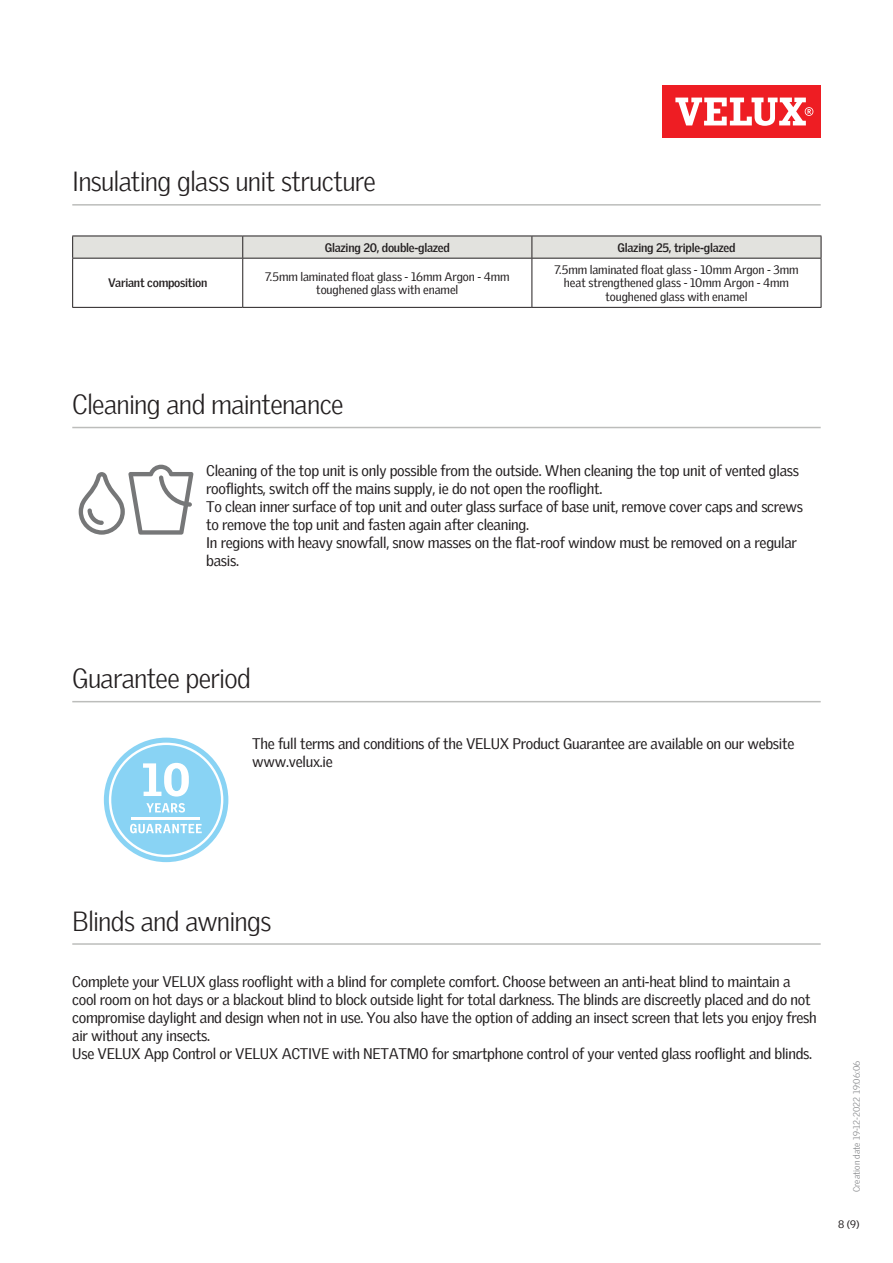
<style>
.page{position:relative;width:893px;height:1263px;background:#fff}
.page>*{position:absolute;margin:0;border:0;box-sizing:border-box;transform-origin:0 0}
.Headline_With_Line_B{font:300 27px "Velux Gothic";letter-spacing:-.03em;color:#231f20}
.Body_Regular{font:15px/18px "Velux Gothic";letter-spacing:-.02em;color:#231f20}
.TableText{font:12px/13.5px "Velux Gothic";letter-spacing:-.005em;color:#231f20;text-align:center}
.TableHeader{font:700 12px "Velux Gothic";letter-spacing:-.02em;color:#231f20}
.TableHeader_TableTex{font:700 12px "Velux Gothic";letter-spacing:-.02em;color:#231f20}
.t1{font:10.5px "Velux Gothic";color:#231f20}
.t2{font:300 9px "Velux Gothic";color:#7c7e81}
</style>
<div class="page">
<div style="left:662px;top:85px;width:159px;height:53px;background:#ee1d23"></div>
<svg style="left:675px;top:98px;width:138px;height:28px"></svg>
<hr style="left:72px;top:427px;width:749px;height:1px;background:#bcbdbb">
<svg style="left:79px;top:465px;width:114px;height:70px"></svg>
<hr style="left:72px;top:701px;width:749px;height:1px;background:#bcbdbb">
<hr style="left:72px;top:943px;width:749px;height:2px;background:#bcbdbb">
<hr style="left:72px;top:204px;width:749px;height:2px;background:#bcbdbb">
<svg style="left:72px;top:236px;width:750px;height:22px;background:#d9d9d5"></svg>
<hr style="left:72px;top:258px;width:171px;height:1px;background:#231f20">
<hr style="left:72px;top:259px;width:1px;height:48px;background:#231f20">
<hr style="left:72px;top:307px;width:171px;height:1px;background:#231f20">
<hr style="left:243px;top:258px;width:289px;height:1px;background:#231f20">
<hr style="left:243px;top:307px;width:289px;height:1px;background:#231f20">
<hr style="left:242px;top:259px;width:1px;height:48px;background:#231f20">
<hr style="left:532px;top:258px;width:289px;height:1px;background:#231f20">
<hr style="left:821px;top:259px;width:1px;height:48px;background:#231f20">
<hr style="left:532px;top:307px;width:289px;height:1px;background:#231f20">
<hr style="left:531px;top:259px;width:1px;height:48px;background:#231f20">
<svg style="left:104px;top:738px;width:124px;height:124px"></svg>
<p class="Headline_With_Line_B" style="left:72px;top:161px;width:305px">Insulating glass unit structure</p>
<p class="TableHeader" style="left:325px;top:238px;width:127px">Glazing 20, double-glazed</p>
<p class="TableHeader" style="left:617px;top:238px;width:120px">Glazing 25, triple-glazed</p>
<p class="TableHeader_TableTex" style="left:108px;top:274px;width:101px">Variant composition</p>
<p class="TableText" style="left:265px;top:269px;width:246px">7.5mm laminated float glass - 16mm Argon - 4mm toughened glass with enamel</p>
<p class="TableText" style="left:554px;top:262px;width:246px">7.5mm laminated float glass - 10mm Argon - 3mm heat strengthened glass - 10mm Argon - 4mm toughened glass with enamel</p>
<p class="Headline_With_Line_B" style="left:72px;top:384px;width:273px">Cleaning and maintenance</p>
<p class="Body_Regular" style="left:206px;top:461px;width:594px">Cleaning of the top unit is only possible from the outside. When cleaning the top unit of vented glass rooflights, switch off the mains supply, ie do not open the rooflight.</p>
<p class="Body_Regular" style="left:206px;top:497px;width:598px">To clean inner surface of top unit and outer glass surface of base unit, remove cover caps and screws to remove the top unit and fasten again after cleaning.</p>
<p class="Body_Regular" style="left:206px;top:533px;width:592px">In regions with heavy snowfall, snow masses on the flat-roof window must be removed on a regular basis.</p>
<p class="Headline_With_Line_B" style="left:72px;top:658px;width:180px">Guarantee period</p>
<p class="Body_Regular" style="left:252px;top:734px;width:544px">The full terms and conditions of the VELUX Product Guarantee are available on our website www.velux.ie</p>
<p class="Headline_With_Line_B" style="left:72px;top:900px;width:201px">Blinds and awnings</p>
<p class="Body_Regular" style="left:72px;top:971px;width:746px">Complete your VELUX glass rooflight with a blind for complete comfort. Choose between an anti-heat blind to maintain a cool room on hot days or a blackout blind to block outside light for total darkness. The blinds are discreetly placed and do not compromise daylight and design when not in use. You also have the option of adding an insect screen that lets you enjoy fresh air without any insects.</p>
<p class="Body_Regular" style="left:72px;top:1043px;width:741px">Use VELUX App Control or VELUX ACTIVE with NETATMO for smartphone control of your vented glass rooflight and blinds.</p>
<p class="t2" style="left:850px;top:1192px;width:132px;rotate:-90deg">Creation date 19-12-2022 19:06:06</p>
<p class="t1" style="left:838px;top:1216px;width:23px">8 (9)</p>
</div>
